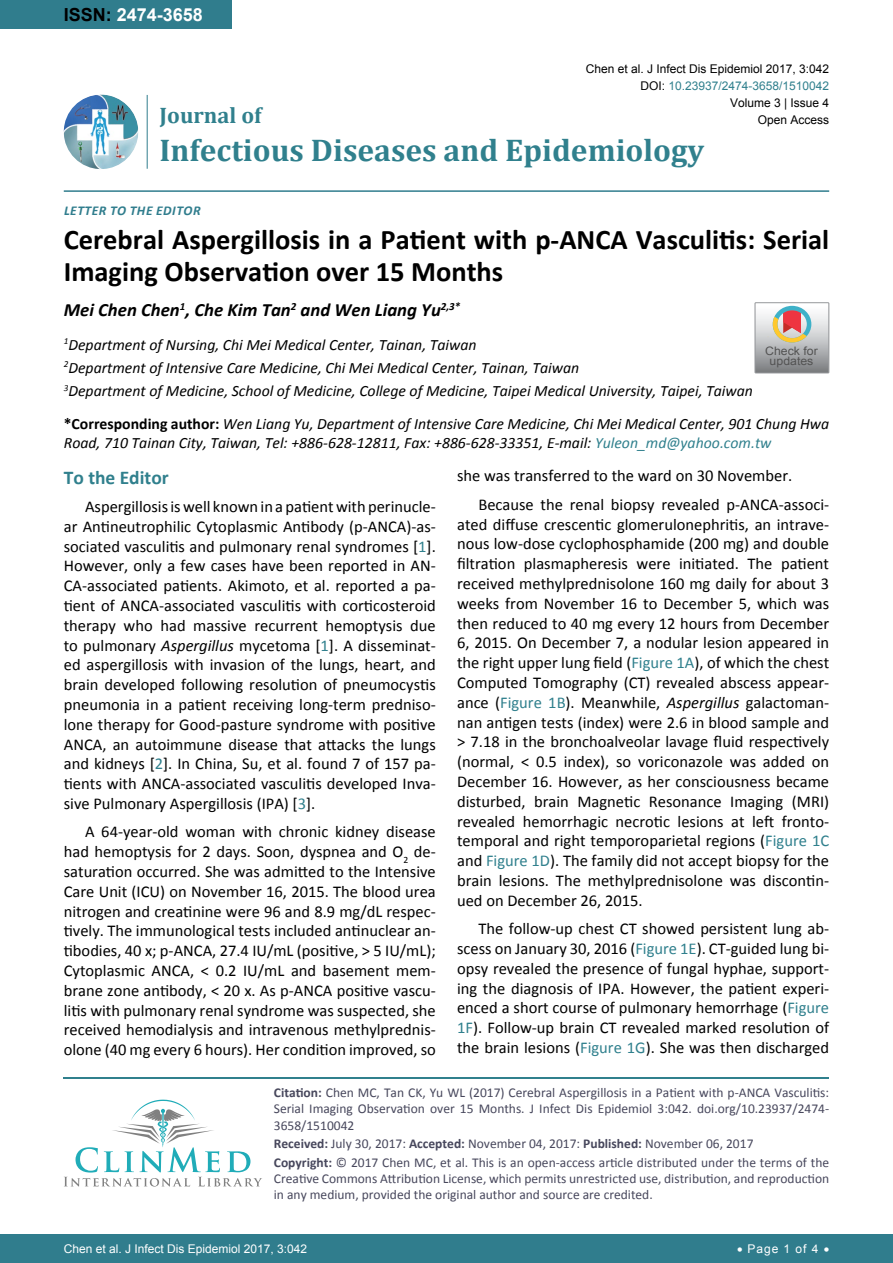
<style>
.page{position:relative;width:893px;height:1263px;background:#fff}
.page>*{position:absolute;margin:0;border:0;box-sizing:border-box;transform-origin:0 0}
.t1{font:700 31.5px "Cambria";color:#30808d}
.t2{font:700 28.5px/32.2px "Calibri";color:#000}
.t3{font:700 22.5px "Cambria";color:#30808d}
.t4{font:700 19.5px "Calibri";color:#30808d}
.t5{font:italic 700 18.75px "Calibri";color:#000}
.t6{font:700 18px "Arial";color:#fff}
.t7{font:16.5px/19.8px "Calibri";color:#000;text-align:justify}
.t8{font:italic 15.75px/23.1px "Calibri";color:#000}
.t9{font:13.5px/16.2px "Calibri";color:#47475c}
.t10{font:italic 700 13.5px "Calibri";letter-spacing:.04em;color:#307d8d}
.t11{font:12px "Arial";color:#000}
.t12{font:12px "Arial";color:#fff}
.t13{font:12px "Arial";color:#30808d}
.t14{font:11.7px/10.1px "Arial";color:#535353;text-align:center;scale:1.06 1}
.s1{color:#000}
.s2{font-weight:700;font-style:normal}
.s3{color:#30808d}
.s4{font-style:italic}
.s5{font-weight:700}
</style>
<div class="page">
<div style="left:0;top:0;width:231px;height:28px;background:#307d8d"></div>
<img style="left:64px;top:95px;width:74px;height:74px;border-radius:37px">
<hr style="left:147px;top:95px;width:1px;height:74px;background:#307d8d">
<hr style="left:64px;top:190px;width:765px;height:2px;background:#307d8d">
<div style="left:0;top:1234px;width:893px;height:29px;background:#307d8d"></div>
<hr style="left:64px;top:1077px;width:765px;height:1px;background:#30808d">
<svg style="left:64px;top:1100px;width:198px;height:86px"></svg>
<svg style="left:755px;top:303px;width:74px;height:70px;background:#bdb6b3"></svg>
<p class="t6" style="left:64px;top:2px;width:141px"><span class="s1">ISSN:</span> 2474-3658</p>
<p class="t11" style="left:586px;top:60px;width:245px">Chen et al. J Infect Dis Epidemiol 2017, 3:042</p>
<p class="t11" style="left:730px;top:95px;width:101px">Volume 3 | Issue 4</p>
<p class="t13" style="left:640px;top:78px;width:190px"><span class="s1">DOI:</span> 10.23937/2474-3658/1510042</p>
<h3 class="t3" style="left:160px;top:100px;width:103px">Journal of</h3>
<h1 class="t1" style="left:160px;top:128px;width:546px">Infectious Diseases and Epidemiology</h1>
<p class="t11" style="left:758px;top:112px;width:73px">Open Access</p>
<p class="t10" style="left:64px;top:202px;width:138px">Letter to the Editor</p>
<h2 class="t2" style="left:64px;top:222px;width:767px">Cerebral Aspergillosis in a Patient with p-ANCA Vasculitis: Serial<br>Imaging Observation over 15 Months</h2>
<p class="t5" style="left:64px;top:298px;width:398px">Mei Chen Chen<sup>1</sup>, Che Kim Tan<sup>2</sup> and Wen Liang Yu<sup>2,3*</sup></p>
<p class="t8" style="left:64px;top:332px;width:691px"><sup>1</sup>Department of Nursing, Chi Mei Medical Center, Tainan, Taiwan<br><sup>2</sup>Department of Intensive Care Medicine, Chi Mei Medical Center, Tainan, Taiwan<br><sup>3</sup>Department of Medicine, School of Medicine, College of Medicine, Taipei Medical University, Taipei, Taiwan</p>
<p class="t8" style="left:64px;top:414px;width:767px;line-height:18.9px"><span class="s2">*Corresponding author:</span> Wen Liang Yu, Department of Intensive Care Medicine, Chi Mei Medical Center, 901 Chung Hwa<br>Road, 710 Tainan City, Taiwan, Tel: +886-628-12811, Fax: +886-628-33351, E-mail: <span class="s3">Yuleon_md@yahoo.com.tw</span></p>
<p class="t7" style="left:478px;top:462px;width:352px;line-height:28.3px;text-indent:-21px">she was transferred to the ward on 30 November.<br>Because the renal biopsy revealed p-ANCA-associ-</p>
<p class="t7" style="left:457px;top:514px;width:374px">ated diffuse crescentic glomerulonephritis, an intrave&shy;nous low-dose cyclophosphamide (200 mg) and double filtration plasmapheresis were initiated. The patient received methylprednisolone 160 mg daily for about 3 weeks from November 16 to December 5, which was then reduced to 40 mg every 12 hours from December 6, 2015. On December 7, a nodular lesion appeared in the right upper lung field (<span class="s3">Figure 1A</span>), of which the chest Computed Tomography (CT) revealed abscess appear&shy;ance (<span class="s3">Figure 1B</span>). Meanwhile, <span class="s4">Aspergillus</span> galactoman&shy;nan antigen tests (index) were 2.6 in blood sample and &gt; 7.18 in the bronchoalveolar lavage fluid respectively (normal, &lt; 0.5 index), so voriconazole was added on December 16. However, as her consciousness became disturbed, brain Magnetic Resonance Imaging (MRI) revealed hemorrhagic necrotic lesions at left fronto&shy;temporal and right temporoparietal regions (<span class="s3">Figure 1C </span>and <span class="s3">Figure 1D</span>). The family did not accept biopsy for the brain lesions. The methylprednisolone was discontin&shy;ued on December 26, 2015.</p>
<p class="t7" style="left:457px;top:919px;width:374px;text-indent:21px">The follow-up chest CT showed persistent lung ab&shy;scess on January 30, 2016 (<span class="s3">Figure 1E</span>). CT-guided lung bi&shy;opsy revealed the presence of fungal hyphae, support&shy;ing the diagnosis of IPA. However, the patient experi&shy;enced a short course of pulmonary hemorrhage (<span class="s3">Figure 1F</span>). Follow-up brain CT revealed marked resolution of the brain lesions (<span class="s3">Figure 1G</span>). She was then discharged</p>
<p class="t14" style="left:765px;top:346px;width:51px">Check for updates</p>
<p class="t4" style="left:64px;top:465px;width:106px">To the Editor</p>
<p class="t7" style="left:64px;top:497px;width:374px;text-indent:21px">Aspergillosis is well known in a patient with perinucle&shy;ar Antineutrophilic Cytoplasmic Antibody (p-ANCA)-as&shy;sociated vasculitis and pulmonary renal syndromes [<span class="s3">1</span>].<br>However, only a few cases have been reported in AN-CA-associated patients. Akimoto, et al. reported a pa&shy;tient of ANCA-associated vasculitis with corticosteroid therapy who had massive recurrent hemoptysis due to pulmonary <span class="s4">Aspergillus</span> mycetoma [<span class="s3">1</span>]. A disseminat&shy;ed aspergillosis with invasion of the lungs, heart, and brain developed following resolution of pneumocystis pneumonia in a patient receiving long-term predniso&shy;lone therapy for Good-pasture syndrome with positive ANCA, an autoimmune disease that attacks the lungs and kidneys [<span class="s3">2</span>]. In China, Su, et al. found 7 of 157 pa&shy;tients with ANCA-associated vasculitis developed Inva&shy;sive Pulmonary Aspergillosis (IPA) [<span class="s3">3</span>].</p>
<p class="t7" style="left:64px;top:822px;width:374px;text-indent:21px">A 64-year-old woman with chronic kidney disease had hemoptysis for 2 days. Soon, dyspnea and O<sub>2</sub> de&shy;saturation occurred. She was admitted to the Intensive Care Unit (ICU) on November 16, 2015. The blood urea nitrogen and creatinine were 96 and 8.9 mg/dL respec&shy;tively. The immunological tests included antinuclear an&shy;tibodies, 40 x; p-ANCA, 27.4 IU/mL (positive, &gt; 5 IU/mL); Cytoplasmic ANCA, &lt; 0.2 IU/mL and basement mem&shy;brane zone antibody, &lt; 20 x. As p-ANCA positive vascu&shy;litis with pulmonary renal syndrome was suspected, she received hemodialysis and intravenous methylprednis&shy;olone (40 mg every 6 hours). Her condition improved, so</p>
<p class="t9" style="left:274px;top:1084px;width:557px;text-align:justify"><span class="s5">Citation:</span> Chen MC, Tan CK, Yu WL (2017) Cerebral Aspergillosis in a Patient with p-ANCA Vasculitis:<br>Serial Imaging Observation over 15 Months. J Infect Dis Epidemiol 3:042. doi.org/10.23937/2474- 3658/1510042</p>
<p class="t9" style="left:274px;top:1134px;width:557px;line-height:18.6px"><span class="s5">Received:</span> July 30, 2017: <span class="s5">Accepted:</span> November 04, 2017: <span class="s5">Published:</span> November 06, 2017<br><span class="s5">Copyright:</span> © 2017 Chen MC, et al. This is an open-access article distributed under the terms of the</p>
<p class="t9" style="left:274px;top:1170px;width:557px">Creative Commons Attribution License, which permits unrestricted use, distribution, and reproduction in any medium, provided the original author and source are credited.</p>
<p class="t12" style="left:64px;top:1241px;width:245px">Chen et al. J Infect Dis Epidemiol 2017, 3:042</p>
<p class="t12" style="left:737px;top:1241px;width:94px">• Page 1 of 4 •</p>
</div>
